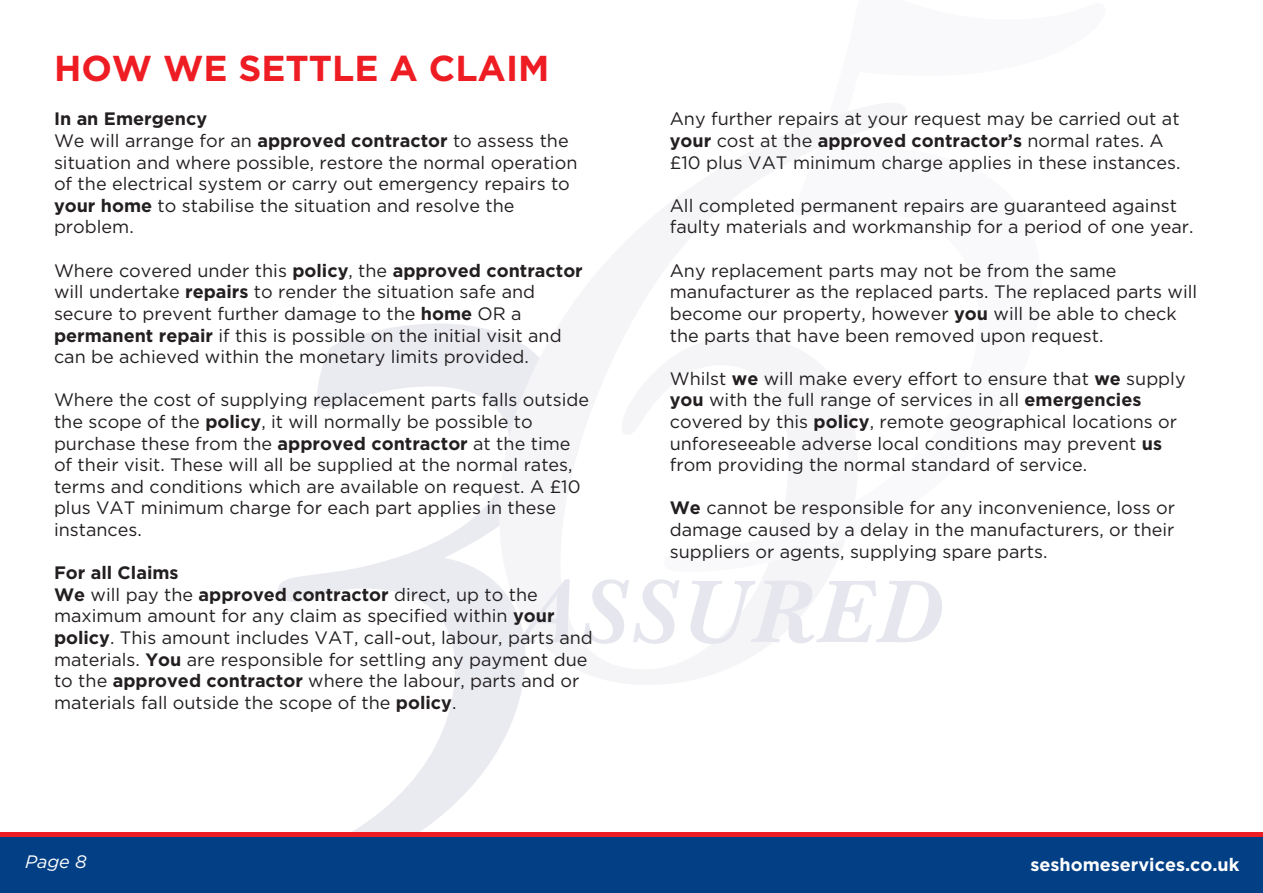
<style>
.page{position:relative;width:1263px;height:893px;background:#fff}
.page>*{position:absolute;margin:0;border:0;box-sizing:border-box;transform-origin:0 0}
.t1{font:700 36px "Gotham";color:#ee1d23}
.t2{font:18px/21.6px "Gotham";color:#231f20}
.t3{font:700 18px "Gotham";color:#231f20}
.t4{font:700 18px "Gotham";color:#fff}
.t5{font:italic 18px "Gotham";color:#fff}
.s1{font-weight:700}
.s2{font-weight:400}
</style>
<div class="page">
<svg style="left:278px;top:324px;width:245px;height:508px"></svg>
<svg style="left:499px;top:324px;width:76px;height:361px;fill:#f5f5f8"></svg>
<svg style="left:514px;top:579px;width:60px;height:64px"></svg>
<svg style="left:583px;top:579px;width:97px;height:65px"></svg>
<svg style="left:690px;top:580px;width:252px;height:64px"></svg>
<div style="left:0;top:832px;width:1263px;height:61px;background:linear-gradient(to right,#ee1d23,#ee1d23)"></div>
<div style="left:0;top:838px;width:1263px;height:55px;background:#023f85"></div>
<p class="t1" style="left:54px;top:47px;width:497px">HOW WE SETTLE A CLAIM</p>
<p class="t3" style="left:54px;top:109px;width:155px">In an Emergency</p>
<p class="t2" style="left:54px;top:130px;width:516px">We will arrange for an <span class="s1">approved contractor</span> to assess the</p>
<p class="t2" style="left:54px;top:151px;width:525px">situation and where possible, restore the normal operation</p>
<p class="t2" style="left:54px;top:173px;width:517px">of the electrical system or carry out emergency repairs to</p>
<p class="t2" style="left:54px;top:194px;width:462px"><span class="s1">your home</span> to stabilise the situation and resolve the</p>
<p class="t2" style="left:54px;top:216px;width:81px">problem.</p>
<p class="t2" style="left:54px;top:259px;width:530px">Where covered under this <span class="s1">policy</span>, the <span class="s1">approved contractor</span></p>
<p class="t2" style="left:54px;top:281px;width:483px">will undertake <span class="s1">repairs</span> to render the situation safe and</p>
<p class="t2" style="left:54px;top:302px;width:469px">secure to prevent further damage to the <span class="s1">home</span> OR a</p>
<p class="t2" style="left:54px;top:324px;width:509px"><span class="s1">permanent repair</span> if this is possible on the initial visit and</p>
<p class="t2" style="left:54px;top:346px;width:476px">can be achieved within the monetary limits provided.</p>
<p class="t2" style="left:54px;top:389px;width:537px">Where the cost of supplying replacement parts falls outside</p>
<p class="t2" style="left:54px;top:410px;width:480px">the scope of the <span class="s1">policy</span>, it will normally be possible to</p>
<p class="t2" style="left:54px;top:432px;width:518px">purchase these from the <span class="s1">approved contractor</span> at the time</p>
<p class="t2" style="left:54px;top:454px;width:520px">of their visit. These will all be supplied at the normal rates,</p>
<p class="t2" style="left:54px;top:475px;width:528px">terms and conditions which are available on request. A £10</p>
<p class="t2" style="left:54px;top:497px;width:504px">plus VAT minimum charge for each part applies in these</p>
<p class="t2" style="left:54px;top:518px;width:89px">instances.</p>
<p class="t3" style="left:54px;top:562px;width:126px">For all Claims</p>
<p class="t2" style="left:54px;top:583px;width:485px"><span class="s1">We</span> will pay the <span class="s1">approved contractor</span> direct, up to the</p>
<p class="t2" style="left:54px;top:605px;width:502px">maximum amount for any claim as specified within <span class="s1">your</span></p>
<p class="t2" style="left:54px;top:626px;width:540px"><span class="s1">policy</span>. This amount includes VAT, call-out, labour, parts and materials. <span class="s1">You</span> are responsible for settling any payment due</p>
<p class="t2" style="left:54px;top:670px;width:527px">to the <span class="s1">approved contractor</span> where the labour, parts and or</p>
<p class="t2" style="left:54px;top:691px;width:404px">materials fall outside the scope of the <span class="s1">policy</span>.</p>
<p class="t2" style="left:670px;top:108px;width:511px">Any further repairs at your request may be carried out at</p>
<p class="t3" style="left:670px;top:130px;width:495px">your <span class="s2">cost at the</span> approved contractor’s <span class="s2">normal rates. A</span></p>
<p class="t2" style="left:670px;top:151px;width:512px">£10 plus VAT minimum charge applies in these instances.</p>
<p class="t2" style="left:670px;top:194px;width:509px">All completed permanent repairs are guaranteed against</p>
<p class="t2" style="left:670px;top:216px;width:525px">faulty materials and workmanship for a period of one year.</p>
<p class="t2" style="left:670px;top:259px;width:448px">Any replacement parts may not be from the same</p>
<p class="t2" style="left:670px;top:281px;width:529px">manufacturer as the replaced parts. The replaced parts will</p>
<p class="t2" style="left:670px;top:302px;width:508px">become our property, however <span class="s1">you</span> will be able to check</p>
<p class="t2" style="left:670px;top:324px;width:435px">the parts that have been removed upon request.</p>
<p class="t2" style="left:670px;top:367px;width:517px">Whilst <span class="s1">we</span> will make every effort to ensure that <span class="s1">we</span> supply</p>
<p class="t2" style="left:670px;top:389px;width:473px"><span class="s1">you</span> with the full range of services in all <span class="s1">emergencies</span></p>
<p class="t2" style="left:670px;top:410px;width:509px">covered by this <span class="s1">policy</span>, remote geographical locations or</p>
<p class="t2" style="left:670px;top:432px;width:494px">unforeseeable adverse local conditions may prevent <span class="s1">us</span></p>
<p class="t2" style="left:670px;top:454px;width:419px">from providing the normal standard of service.</p>
<p class="t2" style="left:670px;top:497px;width:507px"><span class="s1">We</span> cannot be responsible for any inconvenience, loss or</p>
<p class="t2" style="left:670px;top:518px;width:506px">damage caused by a delay in the manufacturers, or their</p>
<p class="t2" style="left:670px;top:540px;width:379px">suppliers or agents, supplying spare parts.</p>
<p class="t5" style="left:25px;top:852px;width:63px">Page 8</p>
<p class="t4" style="left:1030px;top:854px;width:210px">seshomeservices.co.uk</p>
</div>
